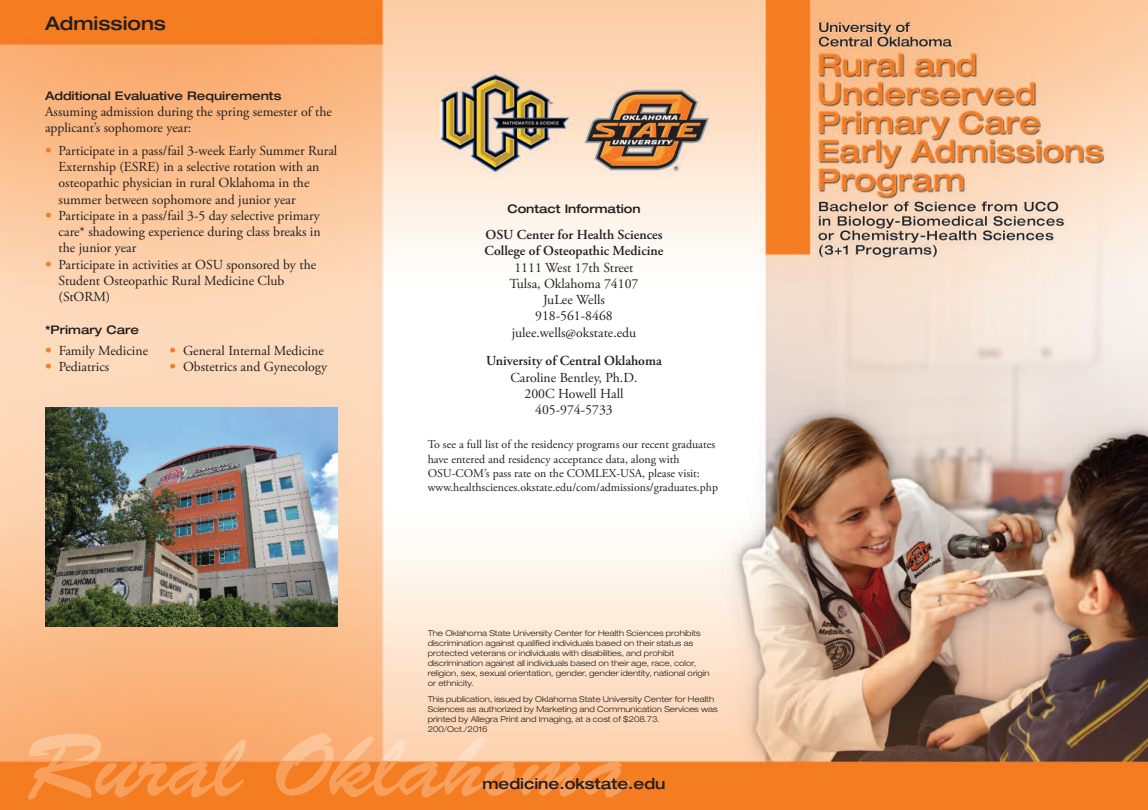
<style>
.page{position:relative;width:1148px;height:810px;background:#fff}
.page>*{position:absolute;margin:0;border:0;box-sizing:border-box;transform-origin:0 0}
.t1{font:500 expanded 18.75px "Helvetica Neue LT Std";color:#231f20}
.t2{font:500 expanded 15px "Helvetica Neue LT Std";color:#231f20}
.t3{font:13.75px/16.2px "Adobe Garamond Pro";color:#231f20}
.t4{font:600 13.75px/16.2px "Adobe Garamond Pro";color:#231f20}
.t5{font:11.88px/14.4px "Adobe Garamond Pro";color:#231f20}
.t6{font:500 expanded 11.88px "Helvetica Neue LT Std";color:#231f20}
.t7{font:300 expanded 8.12px/10px "Helvetica Neue LT Std";color:#231f20}
.s1{font-size:17.5px;color:#f47b21}
</style>
<div class="page">
<img style="left:0;top:0;width:1148px;height:810px">
<img style="left:28px;top:733px;width:374px;height:67px">
<img style="left:45px;top:407px;width:293px;height:220px">
<h1 class="t1" style="left:45px;top:16px;width:123px">Admissions</h1>
<p class="t6" style="left:45px;top:91px;width:238px">Additional Evaluative Requirements</p>
<p class="t3" style="left:45px;top:105px;width:288px">Assuming admission during the spring semester of the applicant’s sophomore year:</p>
<p class="t3" style="left:59px;top:144px;width:280px;text-indent:-14px"><span class="s1">•</span> Participate in a pass/fail 3-week Early Summer Rural Externship (ESRE) in a selective rotation with an osteopathic physician in rural Oklahoma in the summer between sophomore and junior year</p>
<p class="t3" style="left:59px;top:209px;width:263px;text-align:justify;text-indent:-14px"><span class="s1">•</span> Participate in a pass/fail 3-5 day selective primary care* shadowing experience during class breaks in the junior year</p>
<p class="t3" style="left:59px;top:257px;width:259px;text-indent:-14px"><span class="s1">•</span> Participate in activities at OSU sponsored by the<br>Student Osteopathic Rural Medicine Club (StORM)</p>
<p class="t6" style="left:45px;top:325px;width:96px">*Primary Care</p>
<p class="t3" style="left:45px;top:344px;width:280px"><span class="s1">•</span> Family Medicine <span class="s1">•</span> General Internal Medicine</p>
<p class="t3" style="left:45px;top:360px;width:66px"><span class="s1">•</span> Pediatrics</p>
<p class="t3" style="left:169px;top:360px;width:159px"><span class="s1">•</span> Obstetrics and Gynecology</p>
<p class="t6" style="left:507px;top:204px;width:135px">Contact Information</p>
<p class="t4" style="left:484px;top:228px;width:180px">OSU Center for Health Sciences<br>College of Osteopathic Medicine</p>
<p class="t3" style="left:509px;top:260px;width:130px;text-align:center">1111 West 17th Street<br>Tulsa, Oklahoma 74107<br>JuLee Wells<br>918-561-8468 julee.wells@okstate.edu</p>
<p class="t4" style="left:486px;top:354px;width:177px">University of Central Oklahoma</p>
<p class="t3" style="left:510px;top:370px;width:129px;text-align:center">Caroline Bentley, Ph.D.<br>200C Howell Hall<br>405-974-5733</p>
<p class="t5" style="left:428px;top:438px;width:292px">To see a full list of the residency programs our recent graduates have entered and residency acceptance data, along with OSU-COM’s pass rate on the COMLEX-USA, please visit: www.healthsciences.okstate.edu/com/admissions/graduates.php</p>
<p class="t7" style="left:428px;top:629px;width:283px">The Oklahoma State University Center for Health Sciences prohibits discrimination against qualified individuals based on their status as protected veterans or individuals with disabilities, and prohibit discrimination against all individuals based on their age, race, color, religion, sex, sexual orientation, gender, gender identity, national origin or ethnicity.</p>
<p class="t7" style="left:428px;top:695px;width:291px">This publication, issued by Oklahoma State University Center for Health Sciences as authorized by Marketing and Communication Services was printed by Allegra Print and Imaging, at a cost of $208.73.<br>200/Oct./2016</p>
<p class="t2" style="left:482px;top:779px;width:185px">medicine.okstate.edu</p>
</div>
